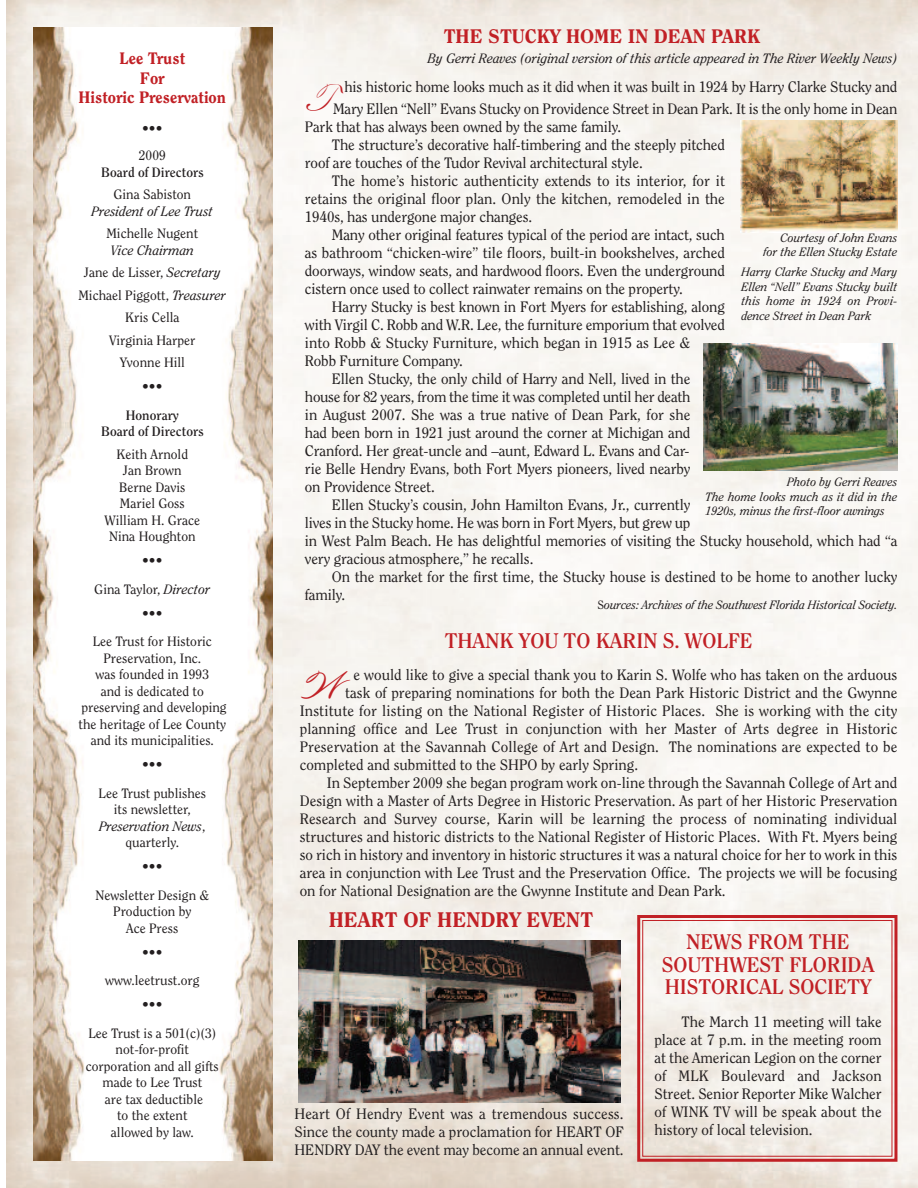
<style>
.page{position:relative;width:918px;height:1188px;background:#fff}
.page>*{position:absolute;margin:0;border:0;box-sizing:border-box;transform-origin:0 0}
.t1{font:48px "OPTI Carmella Hand Script";color:#c12025}
.t2{font:700 21px/22.5px "Clearface";color:#c12025;text-align:center}
.t3{font:800 21px "Clearface";color:#c12025}
.t4{font:800 19.5px "Clearface";color:#c12025}
.t5{font:800 16.5px/19.5px "Clearface";color:#c12025;text-align:center}
.t6{font:15px/18px "Clearface";color:#231f20;text-align:justify}
.t7{font:15px "Clearface";letter-spacing:-.02em;color:#231f20}
.t8{font:13.5px/16.5px "Clearface";color:#231f20;text-align:center}
.t9{font:italic 13.5px "Clearface";color:#231f20}
.t10{font:700 13.5px/16.5px "Clearface";color:#231f20;text-align:center}
.t11{font:italic 12px/14.4px "Clearface";color:#231f20;text-align:justify}
.s1{font-style:italic}
.s2{font-style:normal}
</style>
<div class="page">
<img style="left:6px;top:0;width:912px;height:1188px">
<img style="left:33px;top:27px;width:140px;height:1134px">
<img style="left:173px;top:28px;width:99px;height:1133px">
<img style="left:298px;top:940px;width:322px;height:162px">
<div style="left:637px;top:915px;width:260px;height:247px;border:3px solid #c12025"></div>
<div style="left:642px;top:920px;width:250px;height:237px;border:1px solid #c12025"></div>
<img style="left:741px;top:120px;width:156px;height:112px">
<img style="left:704px;top:344px;width:193px;height:127px">
<p class="t5" style="left:79px;top:49px;width:149px">Lee Trust<br>For<br>Historic Preservation</p>
<p class="t8" style="left:139px;top:116px;width:28px;line-height:27px;text-align:left">•••<br>2009</p>
<p class="t10" style="left:101px;top:164px;width:104px">Board of Directors</p>
<p class="t8" style="left:114px;top:187px;width:79px">Gina Sabiston</p>
<p class="t9" style="left:92px;top:205px;width:123px">President of Lee Trust</p>
<p class="t8" style="left:106px;top:226px;width:93px">Michelle Nugent</p>
<p class="t8" style="left:78px;top:239px;width:149px;line-height:22.5px"><span class="s1">Vice Chairman<br></span>Jane de Lisser, <span class="s1">Secretary<br></span>Michael Piggott, <span class="s1">Treasurer<br></span>Kris Cella<br>Virginia Harper<br>Yvonne Hill</p>
<p class="t8" style="left:142px;top:379px;width:22px">•••</p>
<p class="t10" style="left:101px;top:407px;width:104px">Honorary<br>Board of Directors</p>
<p class="t8" style="left:105px;top:446px;width:97px">Keith Arnold<br>Jan Brown<br>Berne Davis<br>Mariel Goss<br>William H. Grace<br>Nina Houghton</p>
<p class="t8" style="left:94px;top:547px;width:118px;line-height:28.5px">•••<br>Gina Taylor, <span class="s1">Director</span></p>
<p class="t8" style="left:93px;top:599px;width:121px;line-height:28.5px">•••<br>Lee Trust for Historic</p>
<p class="t8" style="left:79px;top:650px;width:150px">Preservation, Inc.<br>was founded in 1993<br>and is dedicated to preserving and developing the heritage of Lee County and its municipalities.</p>
<p class="t8" style="left:99px;top:751px;width:109px;line-height:28.5px">•••<br>Lee Trust publishes</p>
<p class="t8" style="left:99px;top:802px;width:108px">its newsletter,<br><span class="s1">Preservation News</span>, quarterly.</p>
<p class="t8" style="left:95px;top:853px;width:115px;line-height:28.5px">•••<br>Newsletter Design &amp;</p>
<p class="t8" style="left:113px;top:904px;width:80px">Production by<br>Ace Press</p>
<p class="t8" style="left:105px;top:938px;width:96px;line-height:28.5px">••• www.leetrust.org</p>
<p class="t8" style="left:88px;top:991px;width:129px;line-height:28.5px">•••<br>Lee Trust is a 501(c)(3)</p>
<p class="t8" style="left:86px;top:1042px;width:135px">not-for-profit corporation and all gifts made to Lee Trust<br>are tax deductible<br>to the extent<br>allowed by law.</p>
<h3 class="t4" style="left:444px;top:28px;width:318px">THE STUCKY HOME IN DEAN PARK</h3>
<p class="t9" style="left:428px;top:52px;width:471px">By Gerri Reaves (original version of this article appeared in The River Weekly News)</p>
<p class="t6" style="left:333px;top:77px;width:566px;line-height:21.3px;text-align:right">his historic home looks much as it did when it was built in 1924 by Harry Clarke Stucky and<br>Mary Ellen “Nell” Evans Stucky on Providence Street in Dean Park. It is the only home in Dean</p>
<p class="t6" style="left:305px;top:118px;width:318px">Park that has always been owned by the same family.</p>
<p class="t6" style="left:332px;top:136px;width:395px">The structure’s decorative half-timbering and the steeply pitched</p>
<p class="t6" style="left:305px;top:154px;width:339px">roof are touches of the Tudor Revival architectural style.</p>
<p class="t6" style="left:332px;top:172px;width:395px">The home’s historic authenticity extends to its interior, for it</p>
<p class="t6" style="left:305px;top:190px;width:422px">retains the original floor plan. Only the kitchen, remodeled in the</p>
<p class="t6" style="left:305px;top:208px;width:229px">1940s, has undergone major changes.</p>
<p class="t6" style="left:332px;top:226px;width:395px">Many other original features typical of the period are intact, such</p>
<p class="t6" style="left:305px;top:244px;width:421px">as bathroom “chicken-wire” tile floors, built-in bookshelves, arched</p>
<p class="t6" style="left:305px;top:262px;width:422px">doorways, window seats, and hardwood floors. Even the underground</p>
<p class="t6" style="left:305px;top:280px;width:379px">cistern once used to collect rainwater remains on the property.</p>
<p class="t6" style="left:332px;top:298px;width:395px">Harry Stucky is best known in Fort Myers for establishing, along</p>
<p class="t6" style="left:305px;top:316px;width:422px">with Virgil C. Robb and W.R. Lee, the furniture emporium that evolved</p>
<p class="t6" style="left:305px;top:334px;width:387px">into Robb &amp; Stucky Furniture, which began in 1915 as Lee &amp;</p>
<p class="t6" style="left:305px;top:352px;width:159px">Robb Furniture Company.</p>
<p class="t6" style="left:332px;top:370px;width:360px">Ellen Stucky, the only child of Harry and Nell, lived in the</p>
<p class="t7" style="left:305px;top:391px;width:387px">house for 82 years, from the time it was completed until her death</p>
<p class="t6" style="left:305px;top:406px;width:387px">in August 2007. She was a true native of Dean Park, for she</p>
<p class="t6" style="left:305px;top:424px;width:387px">had been born in 1921 just around the corner at Michigan and</p>
<p class="t6" style="left:305px;top:442px;width:386px">Cranford. Her great-uncle and –aunt, Edward L. Evans and Car-</p>
<p class="t6" style="left:305px;top:460px;width:387px">rie Belle Hendry Evans, both Fort Myers pioneers, lived nearby</p>
<p class="t6" style="left:305px;top:478px;width:131px">on Providence Street.</p>
<p class="t6" style="left:332px;top:496px;width:360px">Ellen Stucky’s cousin, John Hamilton Evans, Jr., currently</p>
<p class="t6" style="left:305px;top:514px;width:387px">lives in the Stucky home. He was born in Fort Myers, but grew up</p>
<p class="t6" style="left:305px;top:532px;width:594px">in West Palm Beach. He has delightful memories of visiting the Stucky household, which had “a</p>
<p class="t6" style="left:305px;top:550px;width:230px">very gracious atmosphere,” he recalls.</p>
<p class="t6" style="left:332px;top:568px;width:567px">On the market for the first time, the Stucky house is destined to be home to another lucky</p>
<p class="t6" style="left:305px;top:586px;width:42px">family.</p>
<p class="t11" style="left:598px;top:598px;width:301px"><span class="s2">S</span>ources: Archives of the Southwest Florida Historical Society.</p>
<h1 class="t1" style="left:305px;top:66px;width:30px">T</h1>
<p class="t11" style="left:764px;top:231px;width:135px;text-align:right">Courtesy of John Evans for the Ellen Stucky Estate</p>
<p class="t11" style="left:741px;top:266px;width:158px">Harry Clarke Stucky and Mary Ellen “Nell” Evans Stucky built this home in 1924 on Provi&shy;dence Street in Dean Park</p>
<p class="t11" style="left:705px;top:476px;width:194px;text-indent:82px">Photo by Gerri Reaves The home looks much as it did in the 1920s, minus the first-floor awnings</p>
<h2 class="t2" style="left:445px;top:631px;width:309px">THANK YOU TO KARIN S. WOLFE</h2>
<h1 class="t1" style="left:300px;top:653px;width:47px">W</h1>
<p class="t6" style="left:354px;top:667px;width:545px">e would like to give a special thank you to Karin S. Wolfe who has taken on the arduous</p>
<p class="t6" style="left:345px;top:685px;width:554px">task of preparing nominations for both the Dean Park Historic District and the Gwynne</p>
<p class="t6" style="left:300px;top:703px;width:599px">Institute for listing on the National Register of Historic Places. She is working with the city</p>
<p class="t6" style="left:300px;top:721px;width:599px">planning office and Lee Trust in conjunction with her Master of Arts degree in Historic</p>
<p class="t6" style="left:300px;top:739px;width:599px">Preservation at the Savannah College of Art and Design. The nominations are expected to be</p>
<p class="t6" style="left:300px;top:757px;width:340px">completed and submitted to the SHPO by early Spring.</p>
<p class="t6" style="left:327px;top:775px;width:572px">In September 2009 she began program work on-line through the Savannah College of Art and</p>
<p class="t6" style="left:300px;top:793px;width:599px">Design with a Master of Arts Degree in Historic Preservation. As part of her Historic Preservation</p>
<p class="t6" style="left:300px;top:811px;width:599px">Research and Survey course, Karin will be learning the process of nominating individual</p>
<p class="t6" style="left:300px;top:829px;width:599px">structures and historic districts to the National Register of Historic Places. With Ft. Myers being</p>
<p class="t6" style="left:300px;top:847px;width:599px">so rich in history and inventory in historic structures it was a natural choice for her to work in this</p>
<p class="t6" style="left:300px;top:865px;width:599px">area in conjunction with Lee Trust and the Preservation Office. The projects we will be focusing</p>
<p class="t6" style="left:300px;top:883px;width:427px">on for National Designation are the Gwynne Institute and Dean Park.</p>
<h2 class="t3" style="left:329px;top:911px;width:266px">HEART OF HENDRY EVENT</h2>
<p class="t6" style="left:294px;top:1106px;width:331px">Heart Of Hendry Event was a tremendous success.<br>Since the county made a proclamation for HEART OF HENDRY DAY the event may become an annual event.</p>
<h2 class="t2" style="left:662px;top:932px;width:214px">NEWS FROM THE<br>SOUTHWEST FLORIDA<br>HISTORICAL SOCIETY</h2>
<p class="t6" style="left:654px;top:1014px;width:229px;text-indent:27px">The March 11 meeting will take place at 7 p.m. in the meeting room at the American Legion on the corner of MLK Boulevard and Jackson Street. Senior Reporter Mike Walcher of WINK TV will be speak about the history of local television.</p>
</div>
